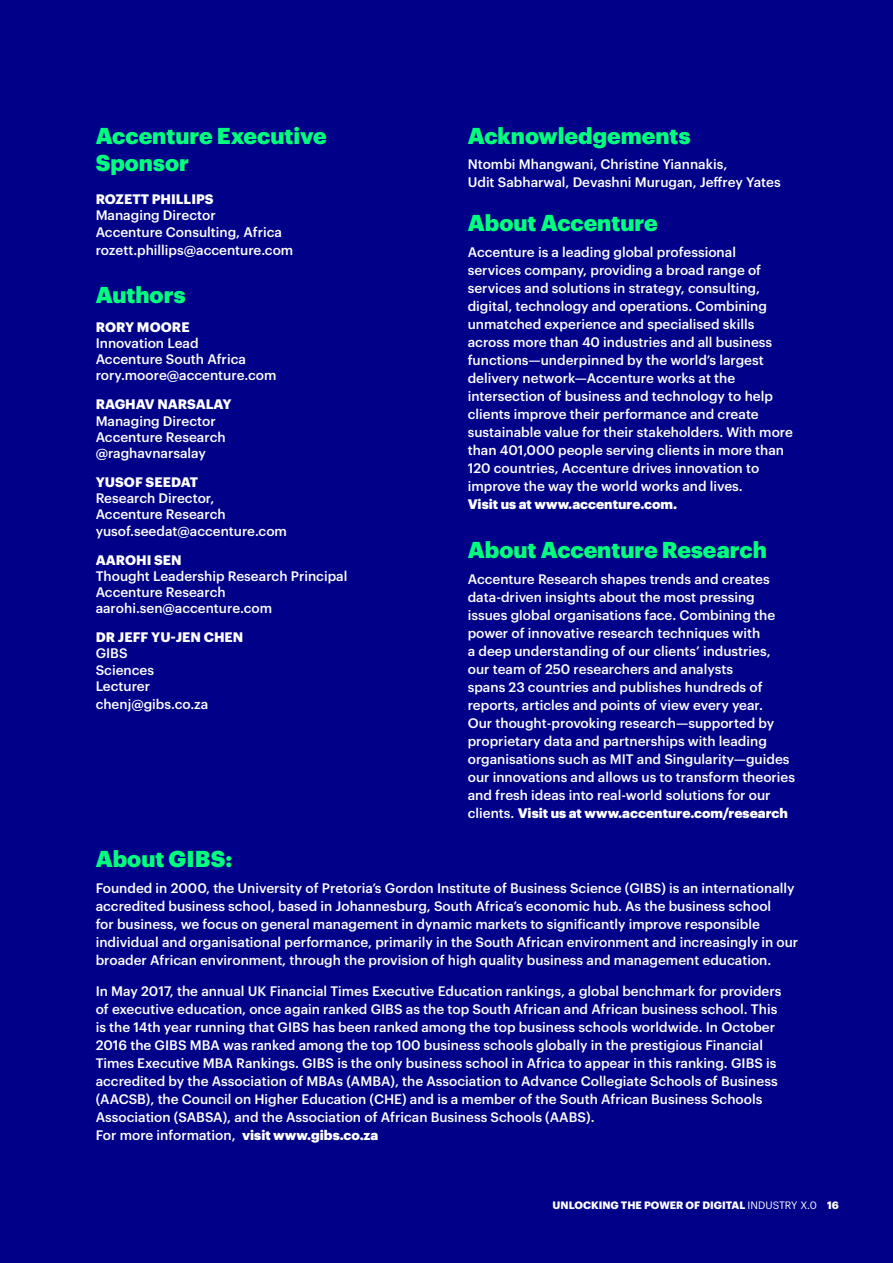
<style>
.page{position:relative;width:893px;height:1263px;background:#008}
.page>*{position:absolute;margin:0;border:0;box-sizing:border-box;transform-origin:0 0}
._02_Sub_Heading__lim{font:900 22.5px/27px "Graphik";color:#00ff7d}
._03__Body_Copy_white{font:500 13.5px/18px "Graphik";color:#fff}
.t1{font:700 10.5px "Graphik";color:#fff}
.s1{font-weight:700}
.s2{font-weight:900}
.s3{font-weight:400}
</style>
<div class="page">
<p class="_02_Sub_Heading__lim" style="left:96px;top:120px;width:233px">Accenture Executive<br>Sponsor</p>
<p class="_03__Body_Copy_white" style="left:96px;top:190px;width:188px;line-height:16.2px"><span class="s1">ROZETT PHILLIPS<br></span>Managing Director<br>Accenture Consulting, Africa</p>
<p class="_03__Body_Copy_white" style="left:96px;top:240px;width:199px">rozett.phillips@accenture.com</p>
<p class="_02_Sub_Heading__lim" style="left:96px;top:279px;width:91px">Authors</p>
<p class="_03__Body_Copy_white" style="left:96px;top:318px;width:182px;line-height:16.2px"><span class="s1">RORY MOORE<br></span>Innovation Lead<br>Accenture South Africa rory.moore@accenture.com</p>
<p class="_03__Body_Copy_white" style="left:96px;top:395px;width:138px;line-height:16.2px"><span class="s1">RAGHAV NARSALAY<br></span>Managing Director<br>Accenture Research @raghavnarsalay</p>
<p class="_03__Body_Copy_white" style="left:96px;top:473px;width:193px;line-height:16.2px"><span class="s1">YUSOF SEEDAT<br></span>Research Director,<br>Accenture Research yusof.seedat@accenture.com</p>
<p class="_03__Body_Copy_white" style="left:96px;top:550px;width:253px;line-height:16.2px"><span class="s1">AAROHI SEN<br></span>Thought Leadership Research Principal<br>Accenture Research aarohi.sen@accenture.com</p>
<p class="_03__Body_Copy_white" style="left:96px;top:628px;width:149px;line-height:16.2px"><span class="s1">DR JEFF YU-JEN CHEN<br></span>GIBS<br>Sciences<br>Lecturer</p>
<p class="_03__Body_Copy_white" style="left:96px;top:694px;width:114px">chenj@gibs.co.za</p>
<p class="_02_Sub_Heading__lim" style="left:468px;top:120px;width:224px">Acknowledgements</p>
<p class="_03__Body_Copy_white" style="left:468px;top:154px;width:315px">Ntombi Mhangwani, Christine Yiannakis,<br>Udit Sabharwal, Devashni Murugan, Jeffrey Yates</p>
<p class="_02_Sub_Heading__lim" style="left:468px;top:207px;width:192px">About Accenture</p>
<p class="_03__Body_Copy_white" style="left:468px;top:242px;width:327px">Accenture is a leading global professional<br>services company, providing a broad range of services and solutions in strategy, consulting, digital, technology and operations. Combining unmatched experience and specialised skills across more than 40 industries and all business functions—underpinned by the world’s largest delivery network—Accenture works at the intersection of business and technology to help clients improve their performance and create sustainable value for their stakeholders. With more than 401,000 people serving clients in more than 120 countries, Accenture drives innovation to improve the way the world works and lives.<br><span class="s2">Visit us at www.accenture.com.</span></p>
<p class="_02_Sub_Heading__lim" style="left:468px;top:534px;width:301px">About Accenture Research</p>
<p class="_03__Body_Copy_white" style="left:468px;top:569px;width:329px">Accenture Research shapes trends and creates data-driven insights about the most pressing issues global organisations face. Combining the power of innovative research techniques with<br>a deep understanding of our clients’ industries, our team of 250 researchers and analysts<br>spans 23 countries and publishes hundreds of reports, articles and points of view every year.<br>Our thought-provoking research—supported by proprietary data and partnerships with leading organisations such as MIT and Singularity—guides our innovations and allows us to transform theories and fresh ideas into real-world solutions for our clients. <span class="s2">Visit us at www.accenture.com/research</span></p>
<p class="_02_Sub_Heading__lim" style="left:96px;top:843px;width:138px">About GIBS:</p>
<p class="_03__Body_Copy_white" style="left:96px;top:878px;width:704px">Founded in 2000, the University of Pretoria’s Gordon Institute of Business Science (GIBS) is an internationally accredited business school, based in Johannesburg, South Africa’s economic hub. As the business school<br>for business, we focus on general management in dynamic markets to significantly improve responsible individual and organisational performance, primarily in the South African environment and increasingly in our broader African environment, through the provision of high quality business and management education.</p>
<p class="_03__Body_Copy_white" style="left:96px;top:981px;width:687px">In May 2017, the annual UK Financial Times Executive Education rankings, a global benchmark for providers of executive education, once again ranked GIBS as the top South African and African business school. This is the 14th year running that GIBS has been ranked among the top business schools worldwide. In October 2016 the GIBS MBA was ranked among the top 100 business schools globally in the prestigious Financial Times Executive MBA Rankings. GIBS is the only business school in Africa to appear in this ranking. GIBS is accredited by the Association of MBAs (AMBA), the Association to Advance Collegiate Schools of Business (AACSB), the Council on Higher Education (CHE) and is a member of the South African Business Schools Association (SABSA), and the Association of African Business Schools (AABS).<br>For more information, <span class="s2">visit www.gibs.co.za</span></p>
<p class="t1" style="left:552px;top:1197px;width:288px">UNLOCKING THE POWER OF DIGITAL <span class="s3">INDUSTRY X.0</span> 16</p>
</div>
